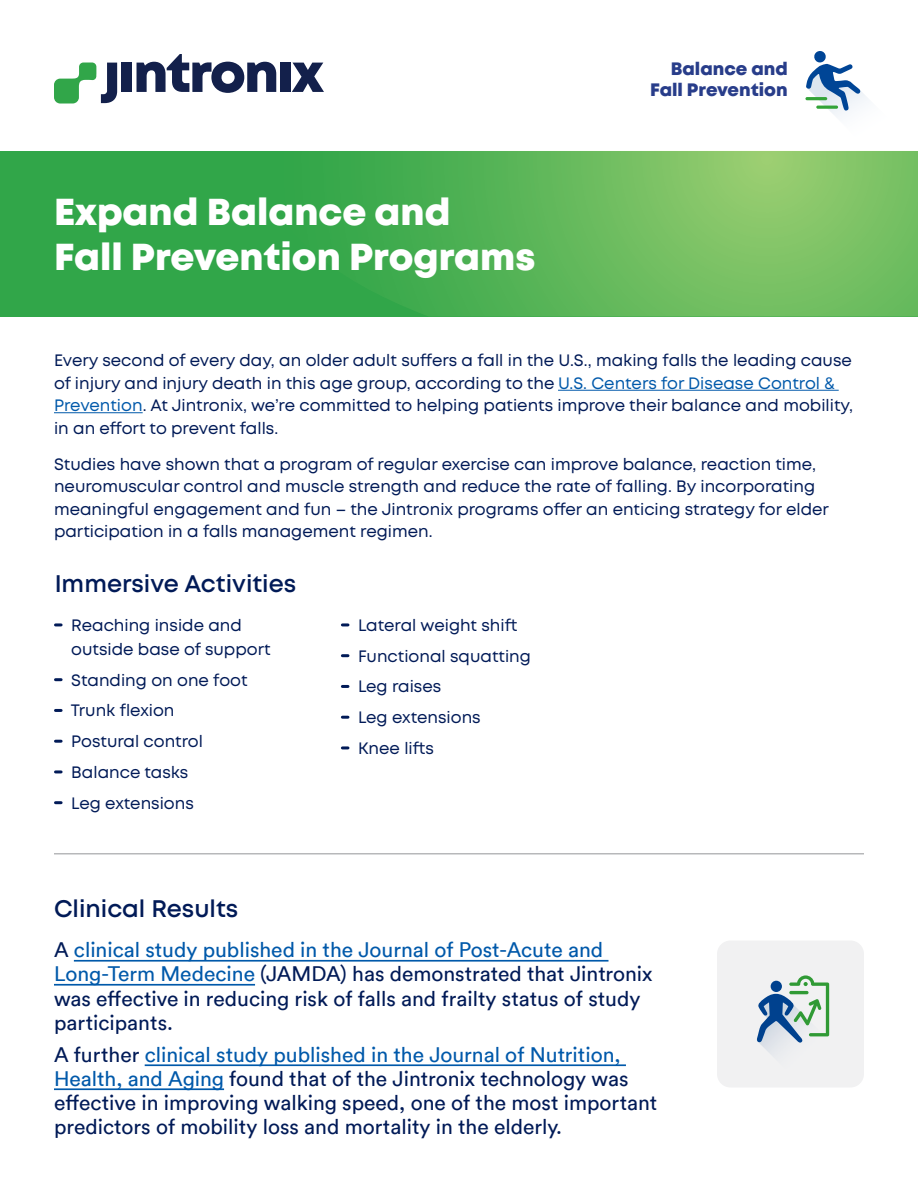
<style>
.page{position:relative;width:918px;height:1188px;background:#fff}
.page>*{position:absolute;margin:0;border:0;box-sizing:border-box;transform-origin:0 0}
.t1{font:800 37.5px/45px "Mont";color:#fff}
.t2{font:600 24px "Mont";color:#011a57}
.t3{font:21px/24px "Circular";color:#011a57}
.t4{font:800 18px/21.6px "Mont";color:#283d8a;text-align:right}
.t5{font:16.5px/30.8px "Mont";color:#011a57}
.s1{color:#0059aa}
</style>
<div class="page">
<div style="left:0;top:151px;width:918px;height:166px;background:#31a649"></div>
<svg style="left:361px;top:151px;width:557px;height:166px;background:#68bb5e"></svg>
<svg style="left:56px;top:623px;width:5px;height:3px"></svg>
<svg style="left:56px;top:678px;width:5px;height:3px"></svg>
<svg style="left:56px;top:709px;width:5px;height:3px"></svg>
<svg style="left:56px;top:740px;width:5px;height:3px"></svg>
<svg style="left:56px;top:770px;width:5px;height:3px"></svg>
<svg style="left:56px;top:801px;width:5px;height:3px"></svg>
<svg style="left:342px;top:623px;width:6px;height:3px"></svg>
<svg style="left:342px;top:654px;width:6px;height:3px"></svg>
<svg style="left:342px;top:685px;width:6px;height:3px"></svg>
<svg style="left:342px;top:716px;width:6px;height:3px"></svg>
<svg style="left:342px;top:746px;width:6px;height:3px"></svg>
<hr style="left:74px;top:960px;width:535px;height:2px;background:#0059aa">
<hr style="left:54px;top:984px;width:201px;height:2px;background:#0059aa">
<hr style="left:145px;top:1064px;width:481px;height:2px;background:#0059aa">
<hr style="left:54px;top:1088px;width:170px;height:2px;background:#0059aa">
<div style="left:717px;top:941px;width:147px;height:147px;background:#f1f1f2;border-radius:14px"></div>
<svg style="left:757px;top:975px;width:72px;height:68px"></svg>
<hr style="left:54px;top:853px;width:810px;height:1px;background:#939598">
<hr style="left:558px;top:390px;width:281px;height:1px;background:#0059aa">
<hr style="left:54px;top:412px;width:89px;height:1px;background:#0059aa">
<svg style="left:54px;top:63px;width:63px;height:41px"></svg>
<div style="left:122px;top:63px;width:10px;height:29px;background:#13204b"></div>
<svg style="left:137px;top:54px;width:139px;height:39px"></svg>
<div style="left:281px;top:63px;width:10px;height:29px;background:#13204b"></div>
<svg style="left:292px;top:63px;width:32px;height:29px"></svg>
<svg style="left:806px;top:51px;width:55px;height:60px"></svg>
<hr style="left:816px;top:106px;width:22px;height:3px;background:#33a338;border-radius:2px">
<hr style="left:805px;top:97px;width:22px;height:3px;background:#33a338;border-radius:2px">
<h1 class="t1" style="left:54px;top:190px;width:483px">Expand Balance and<br>Fall Prevention Programs</h1>
<p class="t4" style="left:650px;top:58px;width:139px">Balance and<br>Fall Prevention</p>
<p class="t5" style="left:54px;top:349px;width:801px;line-height:22.5px">Every second of every day, an older adult suffers a fall in the U.S., making falls the leading cause of injury and injury death in this age group, according to the <span class="s1">U.S. Centers for Disease Control &amp; Prevention</span>. At Jintronix, we’re committed to helping patients improve their balance and mobility, in an effort to prevent falls.</p>
<p class="t5" style="left:54px;top:453px;width:776px;line-height:22.5px">Studies have shown that a program of regular exercise can improve balance, reaction time, neuromuscular control and muscle strength and reduce the rate of falling. By incorporating meaningful engagement and fun – the Jintronix programs offer an enticing strategy for elder participation in a falls management regimen.</p>
<h2 class="t2" style="left:55px;top:568px;width:243px">Immersive Activities</h2>
<p class="t5" style="left:71px;top:613px;width:201px;line-height:24px">Reaching inside and outside base of support</p>
<p class="t5" style="left:71px;top:665px;width:178px">Standing on one foot<br>Trunk flexion<br>Postural control<br>Balance tasks<br>Leg extensions</p>
<h2 class="t2" style="left:54px;top:893px;width:186px">Clinical Results</h2>
<p class="t5" style="left:358px;top:610px;width:174px">Lateral weight shift<br>Functional squatting<br>Leg raises<br>Leg extensions<br>Knee lifts</p>
<p class="t3" style="left:54px;top:938px;width:600px">A <span class="s1">clinical study published in the Journal of Post-Acute and Long-Term Medecine</span> (JAMDA) has demonstrated that Jintronix was effective in reducing risk of falls and frailty status of study participants.</p>
<p class="t3" style="left:54px;top:1042px;width:605px">A further <span class="s1">clinical study published in the Journal of Nutrition, Health, and Aging</span> found that of the Jintronix technology was effective in improving walking speed, one of the most important predictors of mobility loss and mortality in the elderly.</p>
</div>
